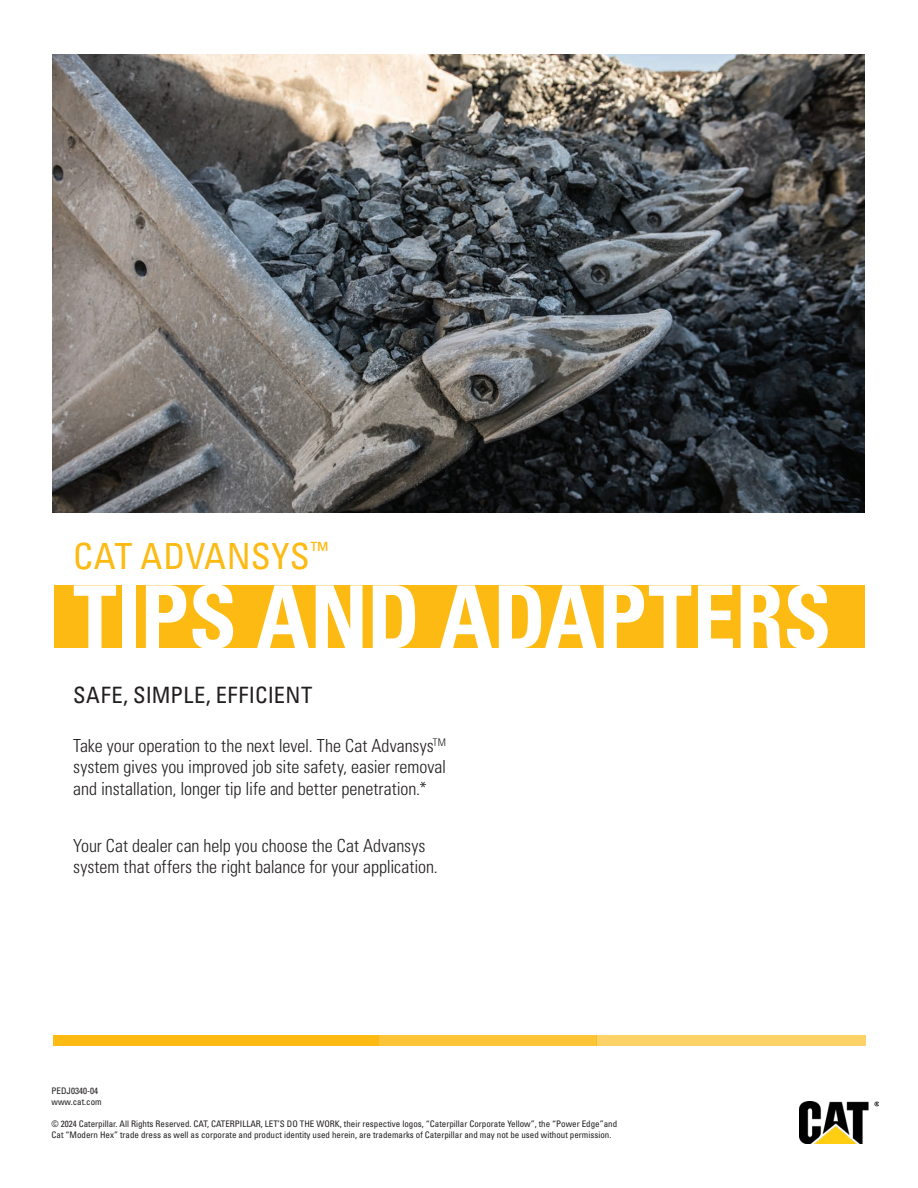
<style>
.page{position:relative;width:918px;height:1188px;background:#fff}
.page>*{position:absolute;margin:0;border:0;box-sizing:border-box;transform-origin:0 0}
.t1{font:700 condensed 87px "Univers LT Std";letter-spacing:.005em;color:#fff}
.t2{font:condensed 36px "Univers LT Std";letter-spacing:.005em;color:#fcba13}
.t3{font:condensed 22.5px "Univers LT Std";letter-spacing:.015em;color:#231f20}
.Copy{font:300 condensed 18px/21.6px "Univers LT Std";color:#231f20;text-align:justify}
.t4{font:condensed 9px/10.8px "Univers LT Std";color:#231f20}
</style>
<div class="page">
<img style="left:53px;top:54px;width:812px;height:459px">
<div style="left:54px;top:1035px;width:325px;height:10px;background:#fcba13"></div>
<div style="left:379px;top:1035px;width:217px;height:10px;background:#fcc437"></div>
<div style="left:596px;top:1035px;width:270px;height:10px;background:#fdd266"></div>
<div style="left:54px;top:586px;width:811px;height:62px;background:#fcba13"></div>
<img style="left:799px;top:1102px;width:80px;height:41px">
<p class="t2" style="left:73px;top:533px;width:256px">CAT ADVANSYS<sup>™</sup></p>
<p class="t1" style="left:73px;top:564px;width:760px">TIPS AND ADAPTERS</p>
<p class="t3" style="left:73px;top:680px;width:241px">SAFE, SIMPLE, EFFICIENT</p>
<p class="Copy" style="left:73px;top:735px;width:375px">Take your operation to the next level. The Cat Advansys<sup>TM </sup>system gives you improved job site safety, easier removal and installation, longer tip life and better penetration.*</p>
<p class="Copy" style="left:73px;top:835px;width:366px">Your Cat dealer can help you choose the Cat Advansys system that offers the right balance for your application.</p>
<p class="t4" style="left:52px;top:1086px;width:48px">PEDJ0340-04</p>
<p class="t4" style="left:52px;top:1096px;width:52px">www.cat.com</p>
<p class="t4" style="left:52px;top:1118px;width:567px">© 2024 Caterpillar. All Rights Reserved. CAT, CATERPILLAR, LET’S DO THE WORK, their respective logos, “Caterpillar Corporate Yellow”, the “Power Edge”and<br>Cat “Modern Hex” trade dress as well as corporate and product identity used herein, are trademarks of Caterpillar and may not be used without permission.</p>
</div>
